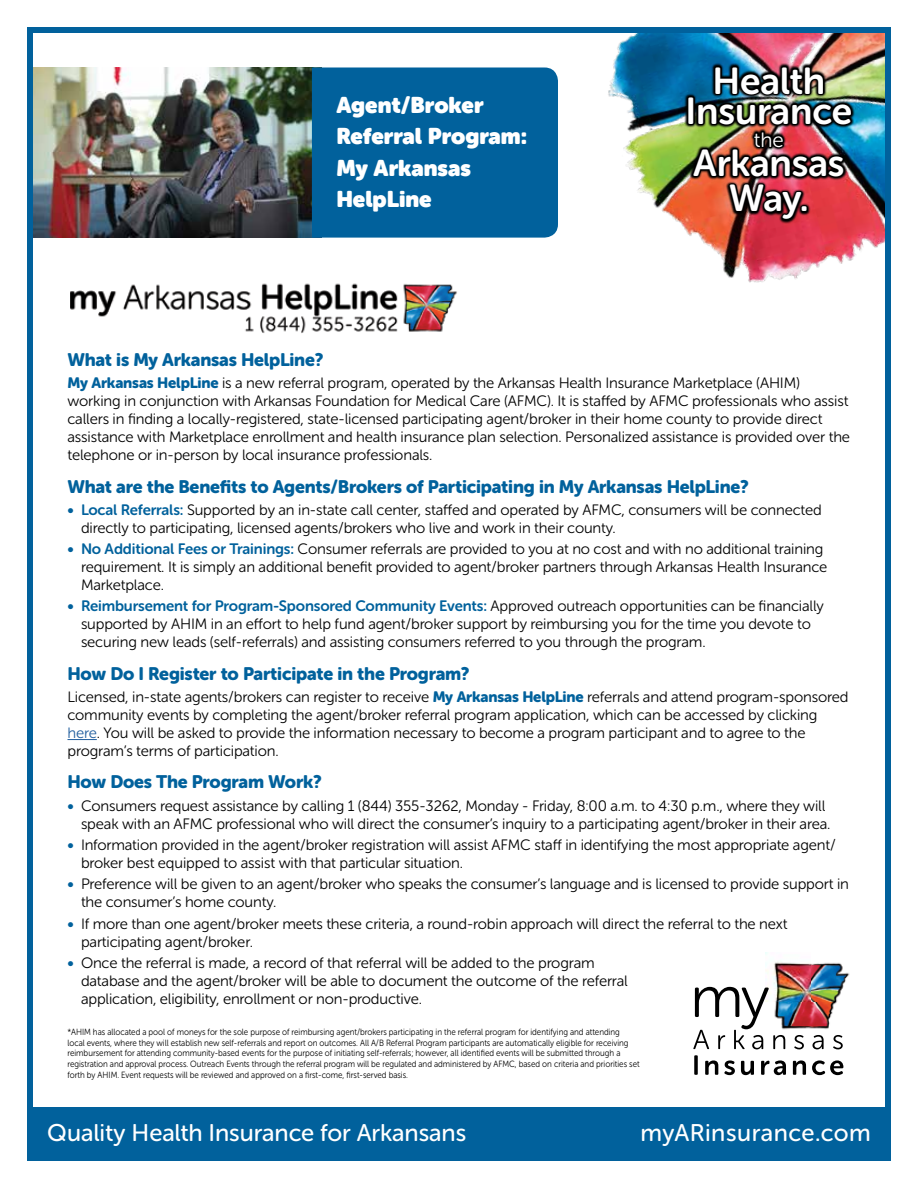
<style>
.page{position:relative;width:918px;height:1188px;background:#fff}
.page>*{position:absolute;margin:0;border:0;box-sizing:border-box;transform-origin:0 0}
.t1{font:37.35px/30.2px "Museo Sans Rounded 700";letter-spacing:-.005em;color:#fff;text-align:center}
.t2{font:24px "Museo Sans Rounded 500";color:#fff}
.t3{font:24px "Museo Sans Rounded 500";letter-spacing:.02em;color:#fff}
.t4{font:22.5px/31.5px "Museo Sans W01 Rounded 1000";color:#fff}
.t5{font:20.7px "Museo Sans Rounded 300";color:#fff}
.t6{font:18px "Museo Sans Rounded 900";letter-spacing:-.01em;color:#01619c}
.t7{font:15px/18px "Museo Sans Rounded 300";letter-spacing:-.01em;color:#000}
.t8{font:15px "Museo Sans Rounded 700";letter-spacing:-.01em;color:#01619c}
.t9{font:9px/10.8px "Museo Sans Rounded 300";color:#000;scale:.9 1}
.s1{font-family:"Museo Sans Rounded 900";color:#01619c}
.s2{font-family:"Museo Sans Rounded 700";color:#01619c}
.s3{font-family:"Museo Sans Rounded 300";color:#000}
.s4{color:#215e9e}
</style>
<div class="page">
<img style="left:70px;top:283px;width:387px;height:50px">
<div style="left:27px;top:1107px;width:864px;height:54px;background:#01619c"></div>
<svg style="left:68px;top:739px;width:29px;height:1px"></svg>
<img style="left:34px;top:68px;width:278px;height:170px">
<div style="left:312px;top:68px;width:246px;height:170px;background:#01619c"></div>
<img style="left:766px;top:953px;width:84px;height:77px">
<svg style="left:694px;top:1055px;width:4px;height:20px"></svg>
<svg style="left:705px;top:1060px;width:13px;height:15px"></svg>
<svg style="left:724px;top:1060px;width:11px;height:15px"></svg>
<svg style="left:741px;top:1061px;width:13px;height:14px"></svg>
<svg style="left:761px;top:1060px;width:25px;height:15px"></svg>
<svg style="left:793px;top:1060px;width:13px;height:15px"></svg>
<svg style="left:812px;top:1060px;width:31px;height:15px"></svg>
<svg style="left:693px;top:987px;width:92px;height:62px"></svg>
<svg style="left:794px;top:1035px;width:10px;height:14px"></svg>
<svg style="left:813px;top:1035px;width:11px;height:14px"></svg>
<svg style="left:833px;top:1035px;width:10px;height:14px"></svg>
<img style="left:608px;top:34px;width:276px;height:249px">
<div style="left:27px;top:27px;width:864px;height:1134px;border:6px solid #01619c"></div>
<svg style="left:684px;top:63px;width:171px;height:161px;background:#8f7060"></svg>
<div style="left:687px;top:96px;width:8px;height:29px;border:3px solid #000;border-radius:2px"></div>
<img style="left:690px;top:64px;width:164px;height:158px">
<div style="left:801px;top:205px;width:7px;height:8px;border:3px solid #000;border-radius:2px"></div>
<h3 class="t4" style="left:337px;top:89px;width:192px">Agent/Broker<br>Referral Program:<br>My Arkansas<br>HelpLine</h3>
<h1 class="t1" style="left:686px;top:66px;width:168px">Health<br>Insurance</h1>
<h3 class="t5" style="left:754px;top:128px;width:31px">the</h3>
<h1 class="t1" style="left:693px;top:145px;width:153px;line-height:35.4px">Arkansas<br>Way.</h1>
<p class="t6" style="left:68px;top:349px;width:257px">What is My Arkansas HelpLine?</p>
<p class="t7" style="left:68px;top:374px;width:784px"><span class="s1">My Arkansas HelpLine</span> is a new referral program, operated by the Arkansas Health Insurance Marketplace (AHIM) working in conjunction with Arkansas Foundation for Medical Care (AFMC). It is staffed by AFMC professionals who assist callers in finding a locally-registered, state-licensed participating agent/broker in their home county to provide direct assistance with Marketplace enrollment and health insurance plan selection. Personalized assistance is provided over the telephone or in-person by local insurance professionals.</p>
<p class="t6" style="left:68px;top:476px;width:683px">What are the Benefits to Agents/Brokers of Participating in My Arkansas HelpLine?</p>
<p class="t7" style="left:81px;top:501px;width:742px;text-indent:-14px"><span class="s2">• Local Referrals:</span> Supported by an in-state call center, staffed and operated by AFMC, consumers will be connected directly to participating, licensed agents/brokers who live and work in their county.</p>
<p class="t7" style="left:81px;top:540px;width:748px;text-indent:-14px"><span class="s2">• No Additional Fees or Trainings:</span> Consumer referrals are provided to you at no cost and with no additional training requirement. It is simply an additional benefit provided to agent/broker partners through Arkansas Health Insurance<br>Marketplace.</p>
<p class="t8" style="left:68px;top:598px;width:758px">• Reimbursement for Program-Sponsored Community Events: <span class="s3">Approved outreach opportunities can be financially</span></p>
<p class="t7" style="left:81px;top:615px;width:731px">supported by AHIM in an effort to help fund agent/broker support by reimbursing you for the time you devote to securing new leads (self-referrals) and assisting consumers referred to you through the program.</p>
<p class="t6" style="left:68px;top:663px;width:404px">How Do I Register to Participate in the Program?</p>
<p class="t7" style="left:68px;top:688px;width:783px">Licensed, in-state agents/brokers can register to receive <span class="s1">My Arkansas HelpLine</span> referrals and attend program-sponsored community events by completing the agent/broker referral program application, which can be accessed by clicking <span class="s4">here</span>. You will be asked to provide the information necessary to become a program participant and to agree to the program’s terms of participation.</p>
<p class="t6" style="left:68px;top:772px;width:256px">How Does The Program Work?</p>
<p class="t7" style="left:81px;top:797px;width:751px;text-indent:-14px"><span class="s2">•</span> Consumers request assistance by calling 1 (844) 355-3262, Monday - Friday, 8:00 a.m. to 4:30 p.m., where they will speak with an AFMC professional who will direct the consumer’s inquiry to a participating agent/broker in their area.</p>
<p class="t7" style="left:81px;top:836px;width:756px;text-indent:-14px"><span class="s2">•</span> Information provided in the agent/broker registration will assist AFMC staff in identifying the most appropriate agent/ broker best equipped to assist with that particular situation.</p>
<p class="t7" style="left:81px;top:875px;width:770px;text-indent:-14px"><span class="s2">•</span> Preference will be given to an agent/broker who speaks the consumer’s language and is licensed to provide support in the consumer’s home county.</p>
<p class="t7" style="left:81px;top:914px;width:708px;text-indent:-14px"><span class="s2">•</span> If more than one agent/broker meets these criteria, a round-robin approach will direct the referral to the next participating agent/broker.</p>
<p class="t7" style="left:81px;top:954px;width:548px;text-indent:-14px"><span class="s2">•</span> Once the referral is made, a record of that referral will be added to the program database and the agent/broker will be able to document the outcome of the referral application, eligibility, enrollment or non-productive.</p>
<p class="t9" style="left:68px;top:1026px;width:637px">*AHIM has allocated a pool of moneys for the sole purpose of reimbursing agent/brokers participating in the referral program for identifying and attending<br>local events, where they will establish new self-referrals and report on outcomes. All A/B Referral Program participants are automatically eligible for receiving reimbursement for attending community-based events for the purpose of initiating self-referrals; however, all identified events will be submitted through a registration and approval process. Outreach Events through the referral program will be regulated and administered by AFMC, based on criteria and priorities set forth by AHIM. Event requests will be reviewed and approved on a first-come, first-served basis.</p>
<h2 class="t2" style="left:47px;top:1120px;width:421px">Quality Health Insurance for Arkansans</h2>
<h2 class="t3" style="left:641px;top:1120px;width:232px">myARinsurance.com</h2>
</div>
